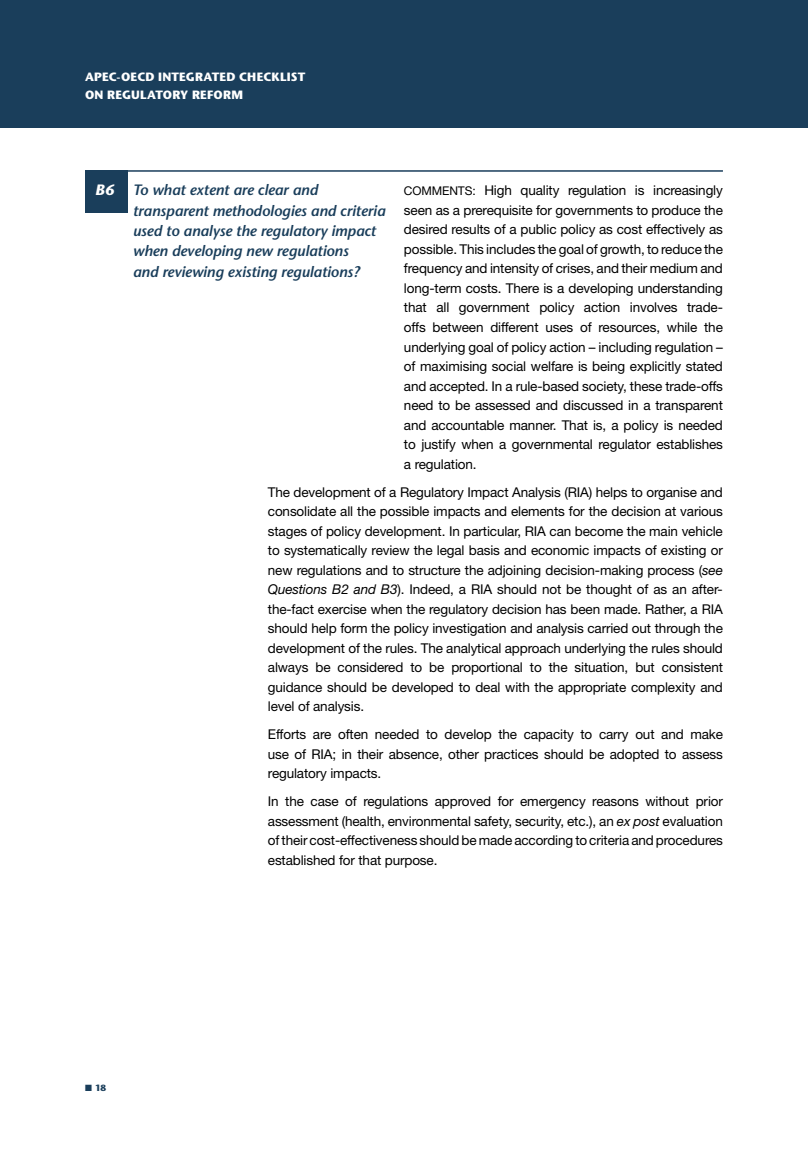
<style>
.page{position:relative;width:808px;height:1149px;background:#fff}
.page>*{position:absolute;margin:0;border:0;box-sizing:border-box;transform-origin:0 0}
._02_recommend{font:italic 600 15px/20.2px "Stone Sans Std";letter-spacing:-.01em;color:#1a3e5b}
._03_text_-10_no_hyphens{font:13.5px/19.5px "Helvetica Neue";letter-spacing:-.01em;color:#000;text-align:justify}
.t1{font:700 12px/18px "Stone Sans Std";letter-spacing:.015em;color:#fff}
.t2{font:700 9px "Stone Sans Std";color:#1a3e5b}
.s1{font-weight:700;color:#fff}
.s2{font-size:12px}
.s3{font-style:italic}
</style>
<div class="page">
<div style="left:0;top:0;width:808px;height:128px;background:#1a3e5b"></div>
<div style="left:85px;top:170px;width:43px;height:43px;background:#1a3e5b"></div>
<hr style="left:85px;top:170px;width:638px;height:2px;background:#1a3e5b">
<p class="t1" style="left:85px;top:68px;width:222px">APEC-OECD INTEGRATED CHECKLIST<br>ON REGULATORY REFORM</p>
<p class="_02_recommend" style="left:133px;top:180px;width:254px;text-indent:-38px"><span class="s1">B6</span> To what extent are clear and transparent methodologies and criteria used to analyse the regulatory impact when developing new regulations<br>and reviewing existing regulations?</p>
<p class="_03_text_-10_no_hyphens" style="left:404px;top:180px;width:320px"><span class="s2">COMMENTS:</span> High quality regulation is increasingly seen as a prerequisite for governments to produce the desired results of a public policy as cost effectively as possible. This includes the goal of growth, to reduce the frequency and intensity of crises, and their medium and long-term costs. There is a developing understanding that all government policy action involves trade&shy;offs between different uses of resources, while the underlying goal of policy action – including regulation – of maximising social welfare is being explicitly stated and accepted. In a rule-based society, these trade-offs need to be assessed and discussed in a transparent and accountable manner. That is, a policy is needed to justify when a governmental regulator establishes a regulation.</p>
<p class="_03_text_-10_no_hyphens" style="left:268px;top:481px;width:457px">The development of a Regulatory Impact Analysis (RIA) helps to organise and consolidate all the possible impacts and elements for the decision at various stages of policy development. In particular, RIA can become the main vehicle to systematically review the legal basis and economic impacts of existing or new regulations and to structure the adjoining decision-making process (<span class="s3">see Questions B2 and B3</span>). Indeed, a RIA should not be thought of as an after&shy;the-fact exercise when the regulatory decision has been made. Rather, a RIA should help form the policy investigation and analysis carried out through the development of the rules. The analytical approach underlying the rules should always be considered to be proportional to the situation, but consistent guidance should be developed to deal with the appropriate complexity and level of analysis.</p>
<p class="_03_text_-10_no_hyphens" style="left:268px;top:724px;width:457px">Efforts are often needed to develop the capacity to carry out and make use of RIA; in their absence, other practices should be adopted to assess regulatory impacts.</p>
<p class="_03_text_-10_no_hyphens" style="left:268px;top:791px;width:457px">In the case of regulations approved for emergency reasons without prior assessment (health, environmental safety, security, etc.), an <span class="s3">ex post</span> evaluation of their cost-effectiveness should be made according to criteria and procedures established for that purpose.</p>
<p class="t2" style="left:85px;top:1081px;width:23px">■ 18</p>
</div>
